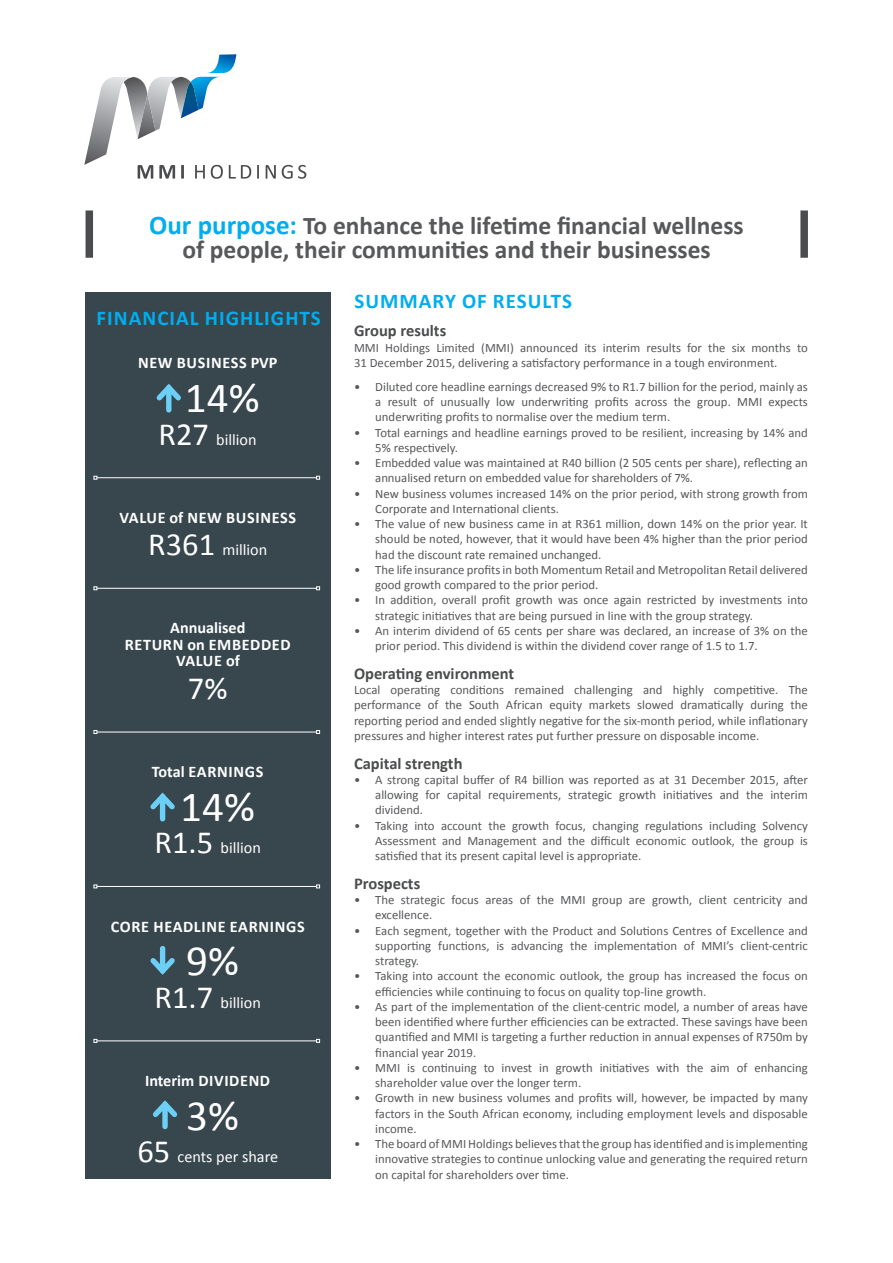
<style>
.page{position:relative;width:893px;height:1263px;background:#fff}
.page>*{position:absolute;margin:0;border:0;box-sizing:border-box;transform-origin:0 0}
.t1{font:43.2px "Calibri";color:#fff}
.t2{font:32.4px "Calibri";color:#fff}
.t3{font:700 25.5px/24px "Calibri";color:#57585a;text-align:center}
.t4{font:700 21px "Calibri";letter-spacing:.05em;color:#00aeef}
.t5{font:700 16.5px "Calibri";color:#4b4c4d}
.t6{font:700 16.2px/16.2px "Calibri";letter-spacing:.04em;color:#fff;text-align:center}
.t7{font:16.2px "Calibri";color:#fff}
.t8{font:12.75px/15.3px "Calibri";color:#57585a}
.s1{font-size:27px;color:#00aeef}
.s2{font-size:32.4px}
.s3{font-weight:400;font-size:32.4px}
.s4{font-weight:400}
</style>
<div class="page">
<div style="left:85px;top:292px;width:245px;height:887px;background:#38464e"></div>
<svg style="left:257px;top:165px;width:2px;height:14px"></svg>
<svg style="left:266px;top:165px;width:10px;height:14px"></svg>
<svg style="left:282px;top:165px;width:24px;height:14px"></svg>
<svg style="left:84px;top:54px;width:167px;height:125px"></svg>
<img style="left:181px;top:82px;width:18px;height:36px">
<div style="left:166px;top:388px;width:5px;height:22px;background:#6bcff6"></div>
<svg style="left:156px;top:383px;width:25px;height:22px"></svg>
<div style="left:160px;top:796px;width:5px;height:23px;background:#6bcff6"></div>
<svg style="left:150px;top:792px;width:25px;height:22px"></svg>
<div style="left:160px;top:948px;width:5px;height:23px;background:#6bcff6"></div>
<svg style="left:150px;top:953px;width:25px;height:22px"></svg>
<div style="left:162px;top:1104px;width:6px;height:22px;background:#6bcff6"></div>
<svg style="left:153px;top:1100px;width:25px;height:22px"></svg>
<hr style="left:97px;top:477px;width:220px;height:1px;background:#fff">
<svg style="left:316px;top:476px;width:4px;height:4px"></svg>
<hr style="left:97px;top:588px;width:220px;height:1px;background:#fff">
<svg style="left:316px;top:586px;width:4px;height:4px"></svg>
<hr style="left:97px;top:732px;width:220px;height:1px;background:#fff">
<svg style="left:316px;top:730px;width:4px;height:4px"></svg>
<hr style="left:97px;top:886px;width:220px;height:1px;background:#fff">
<svg style="left:316px;top:884px;width:4px;height:4px"></svg>
<hr style="left:97px;top:1040px;width:220px;height:1px;background:#fff">
<svg style="left:316px;top:1039px;width:4px;height:4px"></svg>
<div style="left:86px;top:210px;width:7px;height:48px;background:#4b4c4d"></div>
<div style="left:800px;top:210px;width:8px;height:48px;background:#4b4c4d"></div>
<h3 class="t3" style="left:149px;top:213px;width:596px"><span class="s1">Our purpose:</span> To enhance the lifetime financial wellness of people, their communities and their businesses</h3>
<h3 class="t4" style="left:97px;top:305px;width:226px">FINANCIAL HIGHLIGHTS</h3>
<p class="t6" style="left:138px;top:355px;width:141px">NEW BUSINESS PVP</p>
<h1 class="t1" style="left:185px;top:371px;width:76px">14%</h1>
<p class="t7" style="left:158px;top:429px;width:100px"><span class="s2">R27</span> billion</p>
<p class="t6" style="left:120px;top:501px;width:178px;line-height:32.4px">VALUE of NEW BUSINESS<br><span class="s3">R361</span> <span class="s4">million</span></p>
<p class="t6" style="left:125px;top:620px;width:167px">Annualised<br>RETURN on EMBEDDED<br>VALUE of</p>
<h2 class="t2" style="left:188px;top:668px;width:41px">7%</h2>
<p class="t6" style="left:152px;top:764px;width:113px">Total EARNINGS</p>
<h1 class="t1" style="left:180px;top:779px;width:76px">14%</h1>
<p class="t7" style="left:155px;top:838px;width:108px"><span class="s2">R1.5</span> billion</p>
<p class="t6" style="left:111px;top:918px;width:195px">CORE HEADLINE EARNINGS</p>
<h1 class="t1" style="left:186px;top:934px;width:54px">9%</h1>
<p class="t7" style="left:155px;top:992px;width:108px"><span class="s2">R1.7</span> billion</p>
<p class="t6" style="left:145px;top:1072px;width:127px">Interim DIVIDEND</p>
<h1 class="t1" style="left:186px;top:1088px;width:54px">3%</h1>
<p class="t7" style="left:137px;top:1147px;width:142px"><span class="s2">65</span> cents per share</p>
<h3 class="t4" style="left:354px;top:287px;width:219px">SUMMARY OF RESULTS</h3>
<p class="t5" style="left:354px;top:320px;width:94px">Group results</p>
<p class="t8" style="left:354px;top:340px;width:455px">MMI Holdings Limited (MMI) announced its interim results for the six months to<br>31 December 2015, delivering a satisfactory performance in a tough environment.</p>
<p class="t8" style="left:375px;top:379px;width:434px;text-align:justify;text-indent:-21px">• Diluted core headline earnings decreased 9% to R1.7 billion for the period, mainly as a result of unusually low underwriting profits across the group. MMI expects underwriting profits to normalise over the medium term.</p>
<p class="t8" style="left:375px;top:425px;width:434px;text-indent:-21px">• Total earnings and headline earnings proved to be resilient, increasing by 14% and<br>5% respectively.</p>
<p class="t8" style="left:375px;top:455px;width:434px;text-indent:-21px">• Embedded value was maintained at R40 billion (2 505 cents per share), reflecting an annualised return on embedded value for shareholders of 7%.</p>
<p class="t8" style="left:375px;top:486px;width:434px;text-indent:-21px">• New business volumes increased 14% on the prior period, with strong growth from<br>Corporate and International clients.</p>
<p class="t8" style="left:375px;top:516px;width:434px;text-align:justify;text-indent:-21px">• The value of new business came in at R361 million, down 14% on the prior year. It should be noted, however, that it would have been 4% higher than the prior period had the discount rate remained unchanged.</p>
<p class="t8" style="left:375px;top:562px;width:434px;text-indent:-21px">• The life insurance profits in both Momentum Retail and Metropolitan Retail delivered good growth compared to the prior period.</p>
<p class="t8" style="left:375px;top:593px;width:434px;text-indent:-21px">• In addition, overall profit growth was once again restricted by investments into strategic initiatives that are being pursued in line with the group strategy.</p>
<p class="t8" style="left:375px;top:623px;width:434px;text-indent:-21px">• An interim dividend of 65 cents per share was declared, an increase of 3% on the prior period. This dividend is within the dividend cover range of 1.5 to 1.7.</p>
<p class="t5" style="left:354px;top:663px;width:162px">Operating environment</p>
<p class="t8" style="left:354px;top:682px;width:455px;text-align:justify">Local operating conditions remained challenging and highly competitive. The performance of the South African equity markets slowed dramatically during the reporting period and ended slightly negative for the six-month period, while inflationary pressures and higher interest rates put further pressure on disposable income.</p>
<p class="t5" style="left:354px;top:752px;width:110px">Capital strength</p>
<p class="t8" style="left:375px;top:772px;width:434px;text-align:justify;text-indent:-21px">• A strong capital buffer of R4 billion was reported as at 31 December 2015, after allowing for capital requirements, strategic growth initiatives and the interim dividend.</p>
<p class="t8" style="left:375px;top:818px;width:434px;text-align:justify;text-indent:-21px">• Taking into account the growth focus, changing regulations including Solvency Assessment and Management and the difficult economic outlook, the group is satisfied that its present capital level is appropriate.</p>
<p class="t5" style="left:354px;top:873px;width:68px">Prospects</p>
<p class="t8" style="left:375px;top:892px;width:434px;text-indent:-21px">• The strategic focus areas of the MMI group are growth, client centricity and excellence.</p>
<p class="t8" style="left:375px;top:923px;width:434px;text-align:justify;text-indent:-21px">• Each segment, together with the Product and Solutions Centres of Excellence and supporting functions, is advancing the implementation of MMI’s client-centric strategy.</p>
<p class="t8" style="left:375px;top:968px;width:434px;text-indent:-21px">• Taking into account the economic outlook, the group has increased the focus on efficiencies while continuing to focus on quality top-line growth.</p>
<p class="t8" style="left:375px;top:999px;width:434px;text-align:justify;text-indent:-21px">• As part of the implementation of the client-centric model, a number of areas have been identified where further efficiencies can be extracted. These savings have been quantified and MMI is targeting a further reduction in annual expenses of R750m by financial year 2019.</p>
<p class="t8" style="left:375px;top:1060px;width:434px;text-indent:-21px">• MMI is continuing to invest in growth initiatives with the aim of enhancing shareholder value over the longer term.</p>
<p class="t8" style="left:375px;top:1090px;width:434px;text-align:justify;text-indent:-21px">• Growth in new business volumes and profits will, however, be impacted by many factors in the South African economy, including employment levels and disposable income.</p>
<p class="t8" style="left:375px;top:1136px;width:434px;text-align:justify;text-indent:-21px">• The board of MMI Holdings believes that the group has identified and is implementing innovative strategies to continue unlocking value and generating the required return on capital for shareholders over time.</p>
</div>
